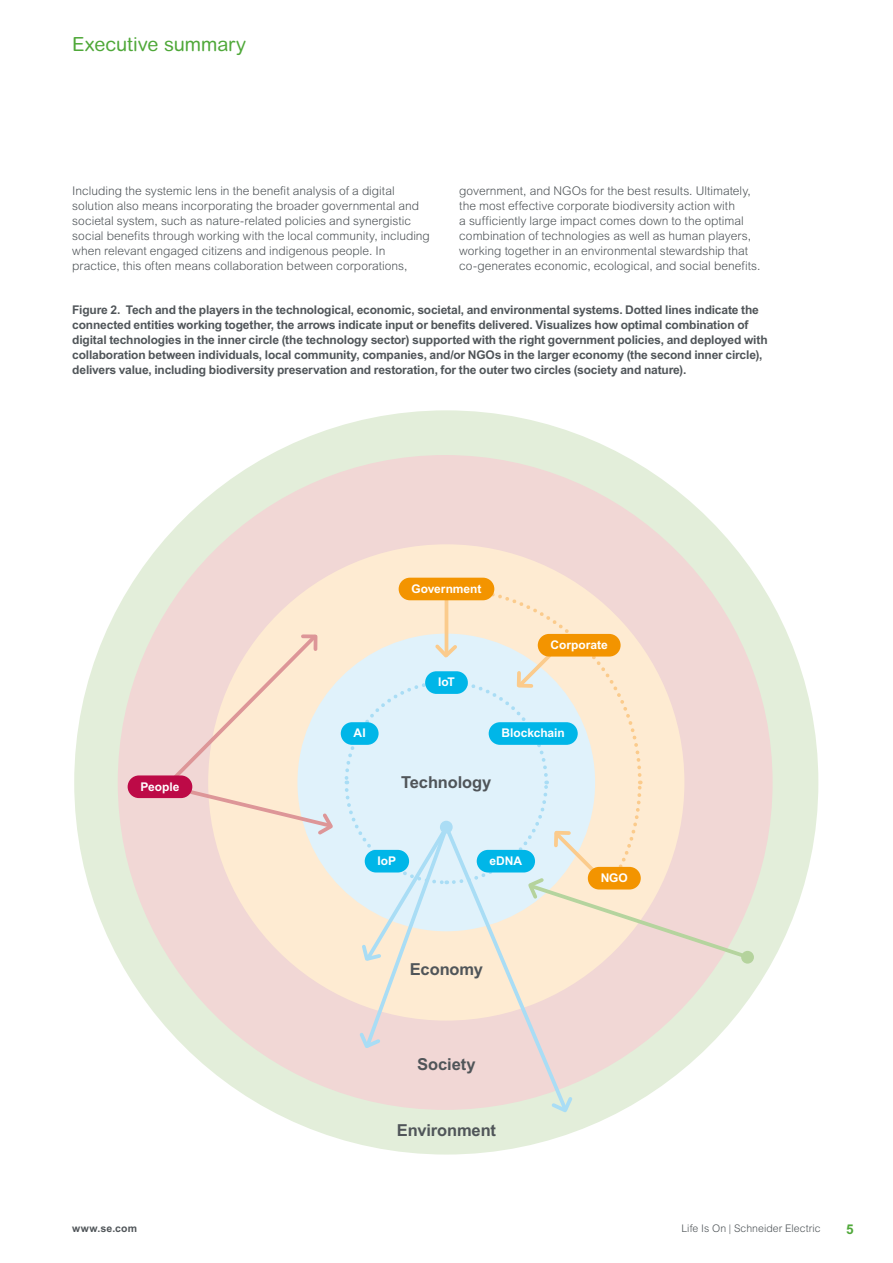
<style>
.page{position:relative;width:893px;height:1263px;background:#fff}
.page>*{position:absolute;margin:0;border:0;box-sizing:border-box;transform-origin:0 0}
.t1{font:19.5px "Arial Rounded MT Pro";letter-spacing:-.005em;color:#4fa839}
.t2{font:700 16.5px "Arial MT Std";letter-spacing:-.01em;color:#505559}
.t3{font:700 13.5px "Arial MT Std";color:#4fa839}
.t4{font:300 12px/15px "Arial MT Std";color:#505559}
.t5{font:700 12px/15px "Arial MT Std";letter-spacing:-.015em;color:#505559}
.t6{font:700 12px "Arial MT Std";letter-spacing:-.005em;color:#fff}
.t7{font:300 10.5px "Arial MT Std";letter-spacing:.005em;color:#505559}
.t8{font:700 10.5px "Arial MT Std";letter-spacing:.015em;color:#505559}
</style>
<div class="page">
<div style="left:74px;top:410px;width:744px;height:744px;background:#e3eeda;border-radius:50%"></div>
<div style="left:118px;top:455px;width:655px;height:655px;background:#f1d7d5;border-radius:50%"></div>
<div style="left:208px;top:544px;width:476px;height:476px;background:#feebd2;border-radius:50%"></div>
<div style="left:297px;top:634px;width:298px;height:297px;background:#e0f2fb;border-radius:50%"></div>
<svg style="left:170px;top:633px;width:165px;height:204px"></svg>
<svg style="left:343px;top:585px;width:409px;height:530px"></svg>
<div style="left:399px;top:578px;width:95px;height:22px;background:#f39400;border-radius:11px"></div>
<div style="left:425px;top:671px;width:43px;height:23px;background:#00b6e8;border-radius:11px"></div>
<div style="left:489px;top:722px;width:89px;height:23px;background:#00b6e8;border-radius:11px"></div>
<div style="left:477px;top:850px;width:58px;height:22px;background:#00b6e8;border-radius:11px"></div>
<div style="left:365px;top:850px;width:44px;height:22px;background:#00b6e8;border-radius:11px"></div>
<div style="left:341px;top:722px;width:38px;height:23px;background:#00b6e8;border-radius:11px"></div>
<div style="left:538px;top:634px;width:83px;height:22px;background:#f39400;border-radius:11px"></div>
<div style="left:128px;top:775px;width:64px;height:23px;background:#bd0a47;border-radius:11px"></div>
<div style="left:588px;top:867px;width:53px;height:22px;background:#f39400;border-radius:11px"></div>
<div style="left:741px;top:951px;width:13px;height:12px;background:#b5d39d;border-radius:50%"></div>
<div style="left:440px;top:821px;width:13px;height:12px;background:#abddf5;border-radius:50%"></div>
<h1 class="t1" style="left:72px;top:33px;width:175px">Executive summary</h1>
<p class="t4" style="left:72px;top:183px;width:359px">Including the systemic lens in the benefit analysis of a digital solution also means incorporating the broader governmental and societal system, such as nature-related policies and synergistic social benefits through working with the local community, including when relevant engaged citizens and indigenous people. In practice, this often means collaboration between corporations,</p>
<p class="t4" style="left:459px;top:183px;width:303px">government, and NGOs for the best results. Ultimately, the most effective corporate biodiversity action with<br>a sufficiently large impact comes down to the optimal combination of technologies as well as human players, working together in an environmental stewardship that co-generates economic, ecological, and social benefits.</p>
<p class="t5" style="left:72px;top:302px;width:697px">Figure 2. Tech and the players in the technological, economic, societal, and environmental systems. Dotted lines indicate the connected entities working together, the arrows indicate input or benefits delivered. Visualizes how optimal combination of digital technologies in the inner circle (the technology sector) supported with the right government policies, and deployed with collaboration between individuals, local community, companies, and/or NGOs in the larger economy (the second inner circle), delivers value, including biodiversity preservation and restoration, for the outer two circles (society and nature).</p>
<p class="t6" style="left:140px;top:779px;width:40px">People</p>
<p class="t6" style="left:354px;top:726px;width:14px">AI</p>
<p class="t6" style="left:411px;top:581px;width:71px">Government</p>
<p class="t6" style="left:438px;top:675px;width:18px">IoT</p>
<p class="t6" style="left:551px;top:638px;width:59px">Corporate</p>
<p class="t6" style="left:502px;top:726px;width:65px">Blockchain</p>
<h2 class="t2" style="left:401px;top:772px;width:92px">Technology</h2>
<p class="t6" style="left:378px;top:854px;width:20px">IoP</p>
<p class="t6" style="left:490px;top:854px;width:34px">eDNA</p>
<p class="t6" style="left:601px;top:871px;width:29px">NGO</p>
<h2 class="t2" style="left:410px;top:960px;width:75px">Economy</h2>
<h2 class="t2" style="left:417px;top:1055px;width:60px">Society</h2>
<h2 class="t2" style="left:397px;top:1120px;width:101px">Environment</h2>
<p class="t8" style="left:72px;top:1222px;width:66px">www.se.com</p>
<p class="t7" style="left:681px;top:1222px;width:141px">Life Is On | Schneider Electric</p>
<p class="t3" style="left:846px;top:1222px;width:9px">5</p>
</div>
